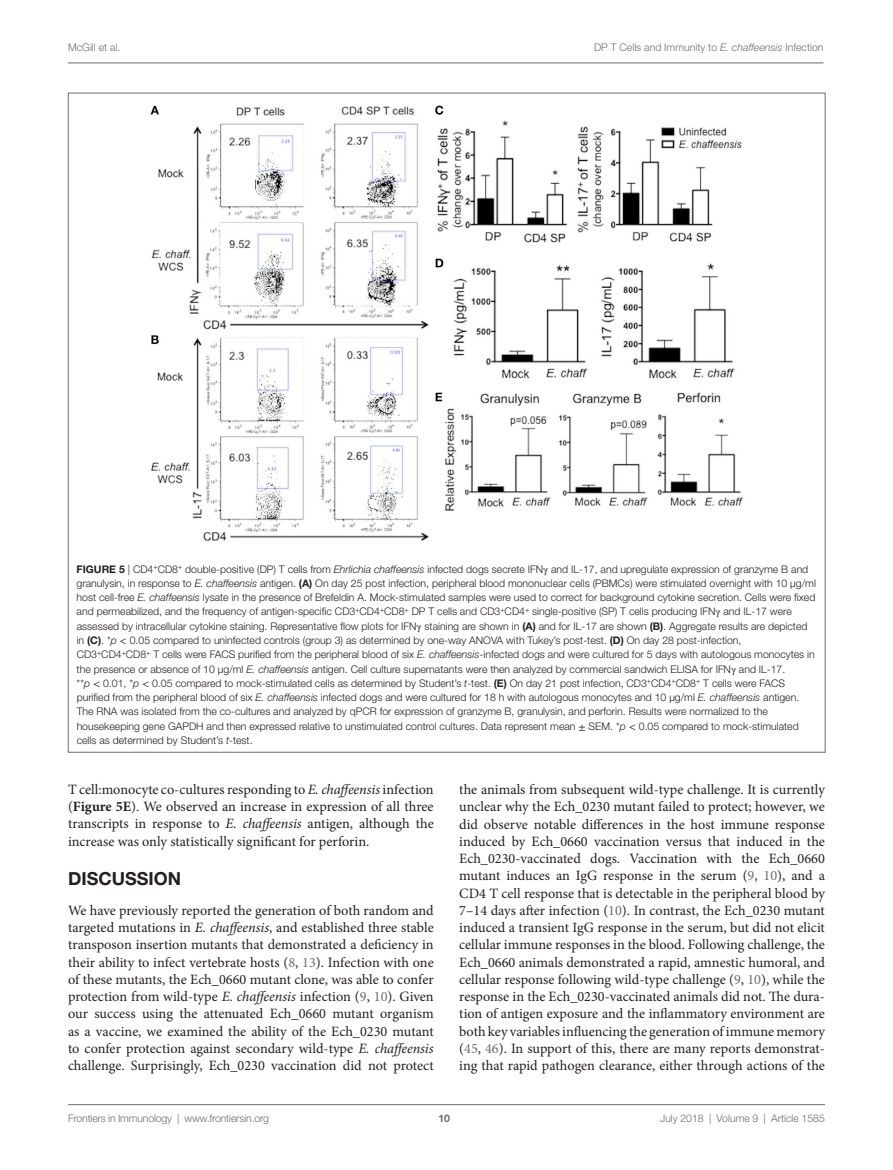
<style>
.page{position:relative;width:893px;height:1170px;background:#fff}
.page>*{position:absolute;margin:0;border:0;box-sizing:border-box;transform-origin:0 0}
.t1{font:700 18px "Helvetica Neue LT Std";color:#231f20}
.t2{font:14.25px/17.2px "Minion Pro";color:#231f20;text-align:justify}
.t3{font:300 10.5px/14.2px "Helvetica Neue LT Std";color:#231f20}
.t4{font:300 10.5px "Helvetica Neue LT Std";color:#6c6d70}
.t5{font:700 10.5px "Helvetica Neue LT Std";color:#6c6d70}
.s1{font-style:italic}
.s2{font-weight:700}
.s3{font-family:"STIX General";font-weight:400}
.s4{color:#6c6d70}
</style>
<div class="page">
<img style="left:150px;top:105px;width:593px;height:436px">
<hr style="left:68px;top:63px;width:756px;height:1px;background:#6c6d70">
<hr style="left:68px;top:1104px;width:757px;height:1px;background:#6c6d70">
<p class="t4" style="left:68px;top:41px;width:54px">McGill et al.</p>
<p class="t4" style="left:594px;top:41px;width:231px">DP T Cells and Immunity to <span class="s1">E. chaffeensis</span> Infection</p>
<p class="t3" style="left:77px;top:561px;width:741px"><span class="s2">FIGURE 5</span> | CD4<sup>+</sup>CD8<sup>+</sup> double-positive (DP) T cells from <span class="s1">Ehrlichia chaffeensis</span> infected dogs secrete IFN<span class="s3">γ</span> and IL-17, and upregulate expression of granzyme B and granulysin, in response to <span class="s1">E. chaffeensis</span> antigen. <span class="s2">(A)</span> On day 25 post infection, peripheral blood mononuclear cells (PBMCs) were stimulated overnight with 10 µg/ml host cell-free <span class="s1">E. chaffeensis</span> lysate in the presence of Brefeldin A. Mock-stimulated samples were used to correct for background cytokine secretion. Cells were fixed and permeabilized, and the frequency of antigen-specific CD3<sup>+</sup>CD4<sup>+</sup>CD8<sup>+</sup> DP T cells and CD3<sup>+</sup>CD4<sup>+</sup> single-positive (SP) T cells producing IFN<span class="s3">γ</span> and IL-17 were assessed by intracellular cytokine staining. Representative flow plots for IFN<span class="s3">γ</span> staining are shown in <span class="s2">(A)</span> and for IL-17 are shown <span class="s2">(B)</span>. Aggregate results are depicted in <span class="s2">(C)</span>. *<span class="s1">p</span> <span class="s3">&lt;</span> 0.05 compared to uninfected controls (group 3) as determined by one-way ANOVA with Tukey’s post-test. <span class="s2">(D)</span> On day 28 post-infection, CD3<sup>+</sup>CD4<sup>+</sup>CD8<sup>+</sup> T cells were FACS purified from the peripheral blood of six <span class="s1">E. chaffeensis</span>-infected dogs and were cultured for 5 days with autologous monocytes in the presence or absence of 10 µg/ml <span class="s1">E. chaffeensis</span> antigen. Cell culture supernatants were then analyzed by commercial sandwich ELISA for IFN<span class="s3">γ</span> and IL-17.<br>**<span class="s1">p</span> <span class="s3">&lt;</span> 0.01, *<span class="s1">p</span> <span class="s3">&lt;</span> 0.05 compared to mock-stimulated cells as determined by Student’s <span class="s1">t</span>-test. <span class="s2">(E)</span> On day 21 post infection, CD3<sup>+</sup>CD4<sup>+</sup>CD8<sup>+</sup> T cells were FACS purified from the peripheral blood of six <span class="s1">E. chaffeensis</span> infected dogs and were cultured for 18 h with autologous monocytes and 10 µg/ml <span class="s1">E. chaffeensis</span> antigen.<br>The RNA was isolated from the co-cultures and analyzed by qPCR for expression of granzyme B, granulysin, and perforin. Results were normalized to the housekeeping gene GAPDH and then expressed relative to unstimulated control cultures. Data represent mean <span class="s3">±</span> SEM. *<span class="s1">p</span> <span class="s3">&lt;</span> 0.05 compared to mock-stimulated cells as determined by Student’s <span class="s1">t</span>-test.</p>
<p class="t2" style="left:68px;top:780px;width:367px">T cell:monocyte co-cultures responding to <span class="s1">E. chaffeensis</span> infection (<span class="s2">Figure 5E</span>). We observed an increase in expression of all three transcripts in response to <span class="s1">E. chaffeensis</span> antigen, although the increase was only statistically significant for perforin.</p>
<p class="t1" style="left:68px;top:867px;width:112px">DISCUSSION</p>
<p class="t2" style="left:68px;top:901px;width:367px">We have previously reported the generation of both random and targeted mutations in <span class="s1">E. chaffeensis</span>, and established three stable transposon insertion mutants that demonstrated a deficiency in their ability to infect vertebrate hosts (<span class="s4">8</span>, <span class="s4">13</span>). Infection with one of these mutants, the Ech_0660 mutant clone, was able to confer protection from wild-type <span class="s1">E. chaffeensis</span> infection (<span class="s4">9</span>, <span class="s4">10</span>). Given our success using the attenuated Ech_0660 mutant organism as a vaccine, we examined the ability of the Ech_0230 mutant to confer protection against secondary wild-type <span class="s1">E. chaffeensis </span>challenge. Surprisingly, Ech_0230 vaccination did not protect</p>
<p class="t2" style="left:459px;top:780px;width:367px">the animals from subsequent wild-type challenge. It is currently unclear why the Ech_0230 mutant failed to protect; however, we did observe notable differences in the host immune response induced by Ech_0660 vaccination versus that induced in the Ech_0230-vaccinated dogs. Vaccination with the Ech_0660 mutant induces an IgG response in the serum (<span class="s4">9</span>, <span class="s4">10</span>), and a CD4 T cell response that is detectable in the peripheral blood by 7–14 days after infection (<span class="s4">10</span>). In contrast, the Ech_0230 mutant induced a transient IgG response in the serum, but did not elicit cellular immune responses in the blood. Following challenge, the Ech_0660 animals demonstrated a rapid, amnestic humoral, and cellular response following wild-type challenge (<span class="s4">9</span>, <span class="s4">10</span>), while the response in the Ech_0230-vaccinated animals did not. The dura&shy;tion of antigen exposure and the inflammatory environment are both key variables influencing the generation of immune memory (<span class="s4">45</span>, <span class="s4">46</span>). In support of this, there are many reports demonstrat&shy;ing that rapid pathogen clearance, either through actions of the</p>
<p class="t4" style="left:68px;top:1111px;width:203px">Frontiers in Immunology | www.frontiersin.org</p>
<p class="t4" style="left:660px;top:1111px;width:166px">July 2018 | Volume 9 | Article 1585</p>
<p class="t5" style="left:439px;top:1111px;width:13px">10</p>
</div>
